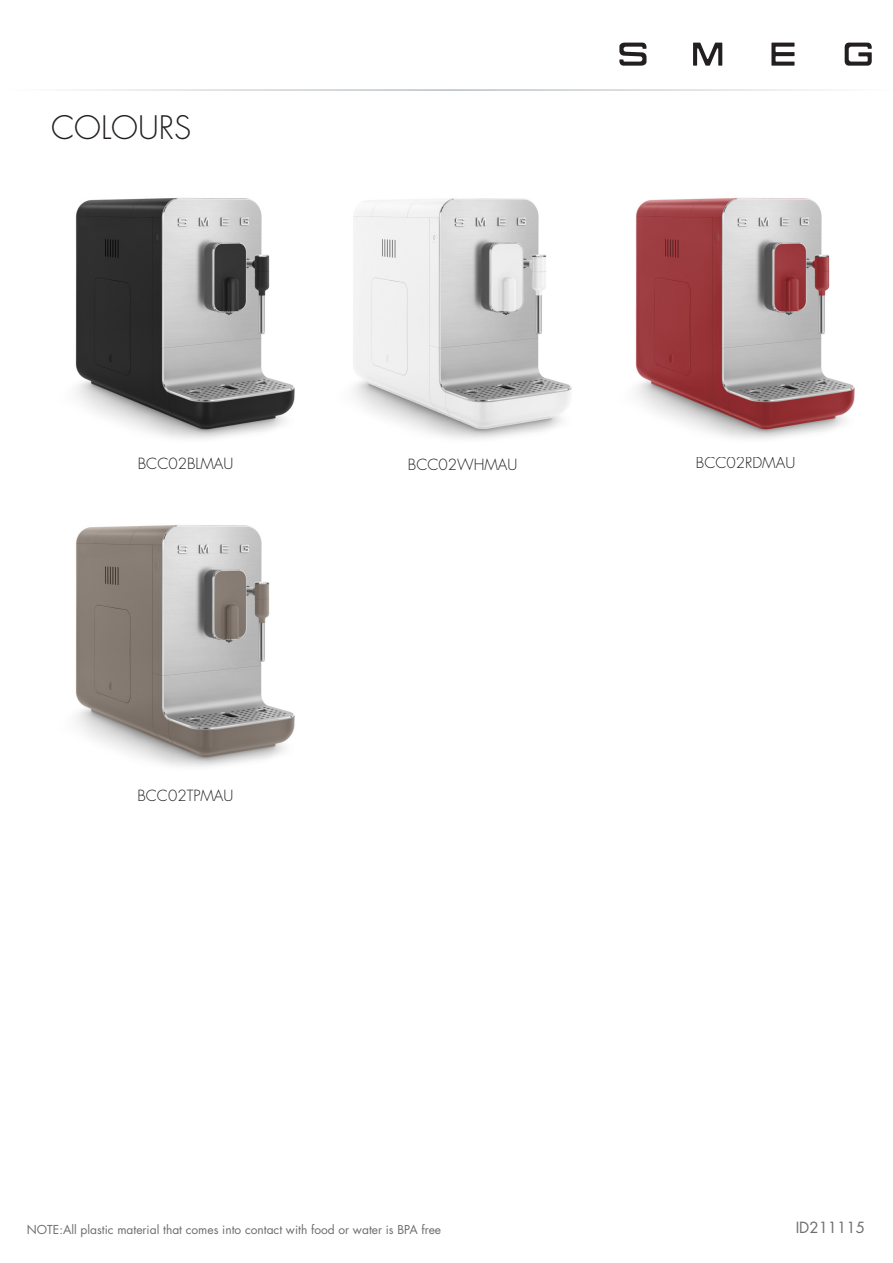
<style>
.page{position:relative;width:893px;height:1263px;background:#fff}
.page>*{position:absolute;margin:0;border:0;box-sizing:border-box;transform-origin:0 0}
.t1{font:300 31.5px "Futura Std";letter-spacing:-.005em;color:#231f20}
.t2{font:300 15px "Futura Std";color:#231f20}
.t3{font:15px "Futura Std";color:#6c6d70}
.t4{font:12px "Futura Std";color:#6c6d70}
</style>
<div class="page">
<svg style="left:619px;top:43px;width:27px;height:23px"></svg>
<svg style="left:845px;top:43px;width:27px;height:23px"></svg>
<svg style="left:771px;top:43px;width:23px;height:23px"></svg>
<svg style="left:693px;top:43px;width:29px;height:23px"></svg>
<img style="left:75px;top:197px;width:220px;height:242px">
<img style="left:353px;top:198px;width:219px;height:241px">
<img style="left:635px;top:197px;width:220px;height:242px">
<img style="left:75px;top:525px;width:220px;height:242px">
<p class="t1" style="left:51px;top:108px;width:142px">COLOURS</p>
<p class="t2" style="left:138px;top:454px;width:97px">BCC02BLMAU</p>
<p class="t2" style="left:408px;top:456px;width:111px">BCC02WHMAU</p>
<p class="t2" style="left:696px;top:454px;width:101px">BCC02RDMAU</p>
<p class="t2" style="left:137px;top:786px;width:98px">BCC02TPMAU</p>
<p class="t4" style="left:27px;top:1221px;width:416px">NOTE:All plastic material that comes into contact with food or water is BPA free</p>
<p class="t3" style="left:796px;top:1218px;width:71px">ID211115</p>
</div>
